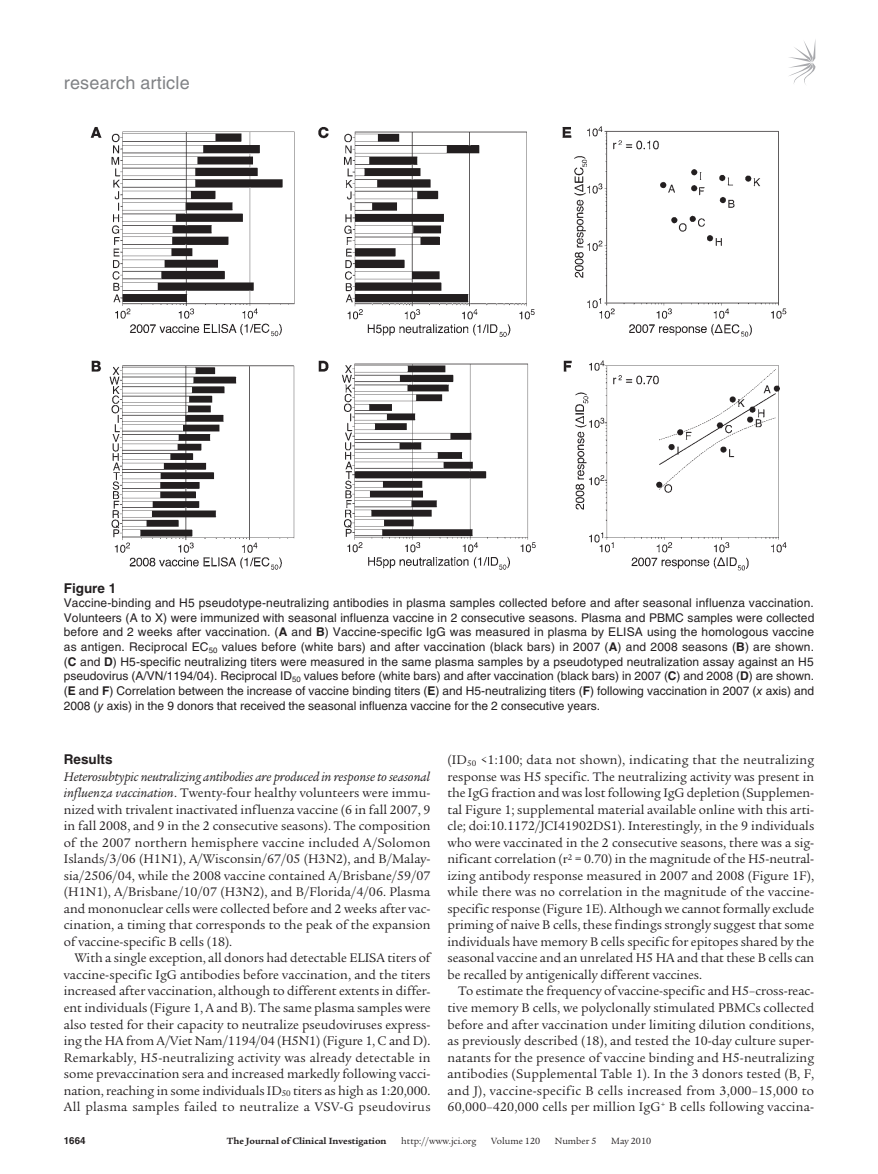
<style>
.page{position:relative;width:878px;height:1174px;background:#fff}
.page>*{position:absolute;margin:0;border:0;box-sizing:border-box;transform-origin:0 0}
.t1{font:18px "Helvetica LT Std";letter-spacing:.01em;color:#808285}
.t2{font:13.5px/16.5px "Legacy Serif Std";letter-spacing:.01em;color:#231f20;text-align:justify}
.t3{font:700 13.5px "Helvetica LT Std";color:#231f20}
.t4{font:12px/14.7px "Helvetica LT Std";color:#231f20;text-align:justify}
.t5{font:9.75px "Legacy Serif Std";color:#231f20}
.t6{font:700 9.75px "Legacy Serif Std";color:#231f20}
.t7{font:700 9.75px "Helvetica LT Std";color:#231f20}
.s1{font-weight:700}
.s2{font-style:italic}
</style>
<div class="page">
<svg style="left:789px;top:41px;width:26px;height:44px"></svg>
<img style="left:90px;top:126px;width:697px;height:445px">
<h1 class="t1" style="left:64px;top:72px;width:127px">research article</h1>
<p class="t3" style="left:64px;top:579px;width:54px">Figure 1</p>
<p class="t4" style="left:64px;top:595px;width:752px">Vaccine-binding and H5 pseudotype-neutralizing antibodies in plasma samples collected before and after seasonal influenza vaccination.<br>Volunteers (A to X) were immunized with seasonal influenza vaccine in 2 consecutive seasons. Plasma and PBMC samples were collected before and 2 weeks after vaccination. (<span class="s1">A</span> and <span class="s1">B</span>) Vaccine-specific IgG was measured in plasma by ELISA using the homologous vaccine as antigen. Reciprocal EC<sub>50</sub> values before (white bars) and after vaccination (black bars) in 2007 (<span class="s1">A</span>) and 2008 seasons (<span class="s1">B</span>) are shown. (<span class="s1">C</span> and <span class="s1">D</span>) H5-specific neutralizing titers were measured in the same plasma samples by a pseudotyped neutralization assay against an H5 pseudovirus (A/VN/1194/04). Reciprocal ID<sub>50</sub> values before (white bars) and after vaccination (black bars) in 2007 (<span class="s1">C</span>) and 2008 (<span class="s1">D</span>) are shown. (<span class="s1">E</span> and <span class="s1">F</span>) Correlation between the increase of vaccine binding titers (<span class="s1">E</span>) and H5-neutralizing titers (<span class="s1">F</span>) following vaccination in 2007 (<span class="s2">x</span> axis) and 2008 (<span class="s2">y</span> axis) in the 9 donors that received the seasonal influenza vaccine for the 2 consecutive years.</p>
<p class="t3" style="left:64px;top:751px;width:50px">Results</p>
<p class="t2" style="left:64px;top:768px;width:368px"><span class="s2">Heterosubtypic neutralizing antibodies are produced in response to seasonal influenza vaccination</span>. Twenty-four healthy volunteers were immu&shy;nized with trivalent inactivated influenza vaccine (6 in fall 2007, 9 in fall 2008, and 9 in the 2 consecutive seasons). The composition of the 2007 northern hemisphere vaccine included A/Solomon Islands/3/06 (H1N1), A/Wisconsin/67/05 (H3N2), and B/Malay&shy;sia/2506/04, while the 2008 vaccine contained A/Brisbane/59/07 (H1N1), A/Brisbane/10/07 (H3N2), and B/Florida/4/06. Plasma and mononuclear cells were collected before and 2 weeks after vac&shy;cination, a timing that corresponds to the peak of the expansion of vaccine-specific B cells (18).</p>
<p class="t2" style="left:64px;top:950px;width:368px;text-indent:11px">With a single exception, all donors had detectable ELISA titers of vaccine-specific IgG antibodies before vaccination, and the titers increased after vaccination, although to different extents in differ&shy;ent individuals (Figure 1, A and B). The same plasma samples were also tested for their capacity to neutralize pseudoviruses express&shy;ing the HA from A/Viet Nam/1194/04 (H5N1) (Figure 1, C and D).<br>Remarkably, H5-neutralizing activity was already detectable in some prevaccination sera and increased markedly following vacci&shy;nation, reaching in some individuals ID<sub>50</sub> titers as high as 1:20,000.<br>All plasma samples failed to neutralize a VSV-G pseudovirus</p>
<p class="t2" style="left:447px;top:752px;width:368px">(ID<sub>50</sub> &lt;1:100; data not shown), indicating that the neutralizing response was H5 specific. The neutralizing activity was present in the IgG fraction and was lost following IgG depletion (Supplemen&shy;tal Figure 1; supplemental material available online with this arti&shy;cle; doi:10.1172/JCI41902DS1). Interestingly, in the 9 individuals who were vaccinated in the 2 consecutive seasons, there was a sig&shy;nificant correlation (r<sup>2</sup> = 0.70) in the magnitude of the H5-neutral&shy;izing antibody response measured in 2007 and 2008 (Figure 1F), while there was no correlation in the magnitude of the vaccine&shy;specific response (Figure 1E). Although we cannot formally exclude priming of naive B cells, these findings strongly suggest that some individuals have memory B cells specific for epitopes shared by the seasonal vaccine and an unrelated H5 HA and that these B cells can be recalled by antigenically different vaccines.</p>
<p class="t2" style="left:447px;top:983px;width:368px;text-indent:11px">To estimate the frequency of vaccine-specific and H5–cross-reac&shy;tive memory B cells, we polyclonally stimulated PBMCs collected before and after vaccination under limiting dilution conditions, as previously described (18), and tested the 10-day culture super&shy;natants for the presence of vaccine binding and H5-neutralizing antibodies (Supplemental Table 1). In the 3 donors tested (B, F, and J), vaccine-specific B cells increased from 3,000–15,000 to 60,000–420,000 cells per million IgG<sup>+</sup> B cells following vaccina-</p>
<p class="t7" style="left:64px;top:1134px;width:23px">1664</p>
<p class="t6" style="left:227px;top:1135px;width:161px">The Journal of Clinical Investigation</p>
<p class="t5" style="left:401px;top:1135px;width:77px">http://www.jci.org</p>
<p class="t5" style="left:491px;top:1135px;width:50px">Volume 120</p>
<p class="t5" style="left:555px;top:1135px;width:43px">Number 5</p>
<p class="t5" style="left:611px;top:1135px;width:41px">May 2010</p>
</div>
